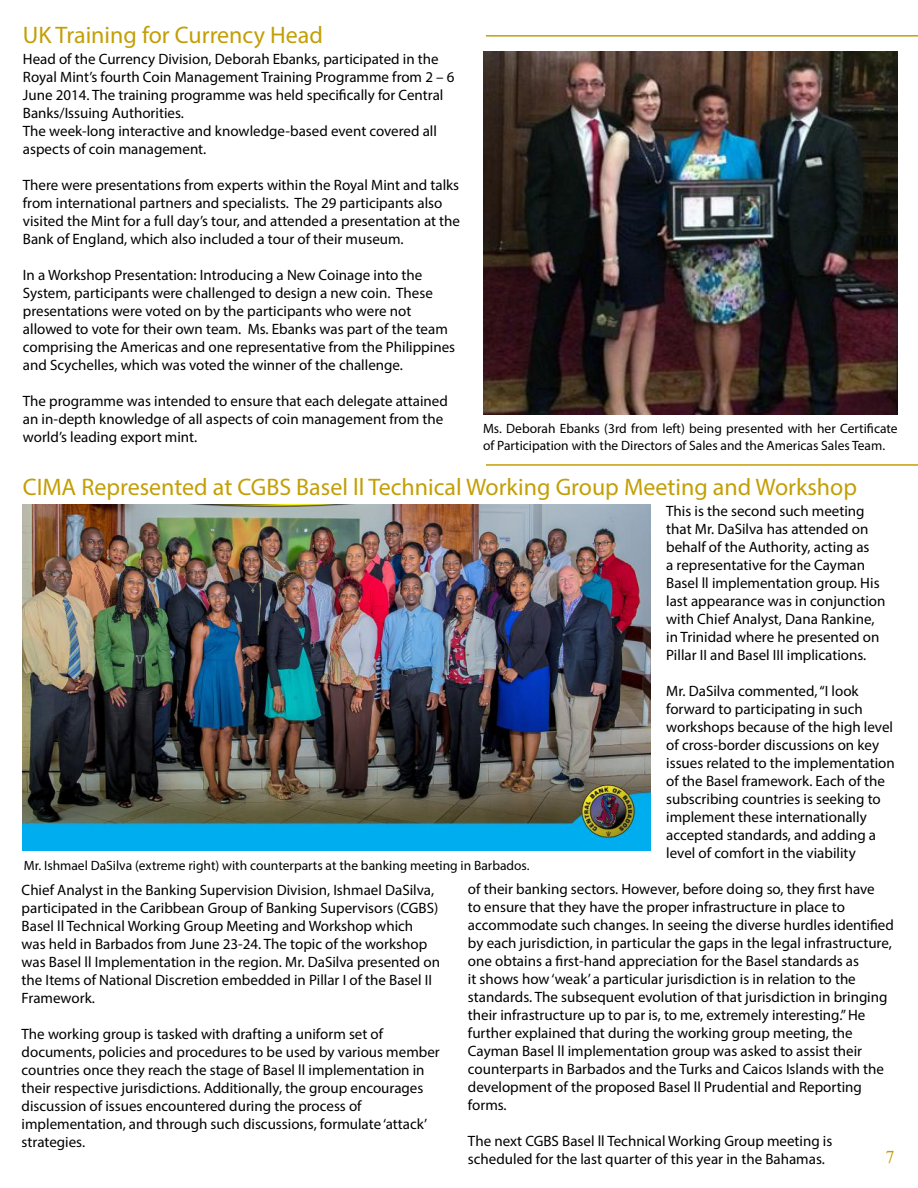
<style>
.page{position:relative;width:918px;height:1188px;background:#fff}
.page>*{position:absolute;margin:0;border:0;box-sizing:border-box;transform-origin:0 0}
.t1{font:24px "Myriad Pro";color:#c39f06}
.t2{font:18px "Times New Roman";color:#c39f06}
.t3{font:15px/18px "Myriad Pro";color:#000}
.t4{font:13.5px/16.2px "Myriad Pro";color:#000}
</style>
<div class="page">
<hr style="left:486px;top:35px;width:432px;height:2px;background:#c39f06">
<hr style="left:486px;top:464px;width:432px;height:2px;background:#c39f06">
<img style="left:484px;top:52px;width:414px;height:363px">
<img style="left:22px;top:505px;width:628px;height:345px">
<h1 class="t1" style="left:23px;top:20px;width:302px">UK Training for Currency Head</h1>
<p class="t3" style="left:23px;top:50px;width:433px">Head of the Currency Division, Deborah Ebanks, participated in the Royal Mint’s fourth Coin Management Training Programme from 2 – 6<br>June 2014. The training programme was held specifically for Central Banks/Issuing Authorities.<br>The week-long interactive and knowledge-based event covered all aspects of coin management.</p>
<p class="t3" style="left:23px;top:176px;width:439px">There were presentations from experts within the Royal Mint and talks from international partners and specialists. The 29 participants also visited the Mint for a full day’s tour, and attended a presentation at the Bank of England, which also included a tour of their museum.</p>
<p class="t3" style="left:23px;top:266px;width:434px">In a Workshop Presentation: Introducing a New Coinage into the System, participants were challenged to design a new coin. These presentations were voted on by the participants who were not allowed to vote for their own team. Ms. Ebanks was part of the team comprising the Americas and one representative from the Philippines and Scychelles, which was voted the winner of the challenge.</p>
<p class="t3" style="left:23px;top:392px;width:427px">The programme was intended to ensure that each delegate attained an in-depth knowledge of all aspects of coin management from the world’s leading export mint.</p>
<h1 class="t1" style="left:23px;top:473px;width:836px">CIMA Represented at CGBS Basel ll Technical Working Group Meeting and Workshop</h1>
<p class="t4" style="left:483px;top:421px;width:416px">Ms. Deborah Ebanks (3rd from left) being presented with her Certificate of Participation with the Directors of Sales and the Americas Sales Team.</p>
<p class="t3" style="left:666px;top:502px;width:221px">This is the second such meeting that Mr. DaSilva has attended on behalf of the Authority, acting as<br>a representative for the Cayman Basel ll implementation group. His last appearance was in conjunction with Chief Analyst, Dana Rankine, in Trinidad where he presented on Pillar II and Basel III implications.</p>
<p class="t3" style="left:666px;top:682px;width:230px">Mr. DaSilva commented, “I look forward to participating in such workshops because of the high level of cross-border discussions on key issues related to the implementation of the Basel framework. Each of the subscribing countries is seeking to implement these internationally accepted standards, and adding a level of comfort in the viability</p>
<p class="t3" style="left:468px;top:880px;width:427px">of their banking sectors. However, before doing so, they first have<br>to ensure that they have the proper infrastructure in place to accommodate such changes. In seeing the diverse hurdles identified by each jurisdiction, in particular the gaps in the legal infrastructure, one obtains a first-hand appreciation for the Basel standards as<br>it shows how ‘weak’ a particular jurisdiction is in relation to the standards. The subsequent evolution of that jurisdiction in bringing their infrastructure up to par is, to me, extremely interesting.” He further explained that during the working group meeting, the Cayman Basel ll implementation group was asked to assist their counterparts in Barbados and the Turks and Caicos Islands with the development of the proposed Basel ll Prudential and Reporting forms.</p>
<p class="t3" style="left:468px;top:1132px;width:366px">The next CGBS Basel ll Technical Working Group meeting is scheduled for the last quarter of this year in the Bahamas.</p>
<p class="t4" style="left:24px;top:857px;width:507px">Mr. Ishmael DaSilva (extreme right) with counterparts at the banking meeting in Barbados.</p>
<p class="t3" style="left:22px;top:881px;width:420px">Chief Analyst in the Banking Supervision Division, Ishmael DaSilva, participated in the Caribbean Group of Banking Supervisors (CGBS)<br>Basel ll Technical Working Group Meeting and Workshop which was held in Barbados from June 23-24. The topic of the workshop was Basel ll Implementation in the region. Mr. DaSilva presented on the Items of National Discretion embedded in Pillar I of the Basel II Framework.</p>
<p class="t3" style="left:22px;top:1025px;width:420px">The working group is tasked with drafting a uniform set of documents, policies and procedures to be used by various member countries once they reach the stage of Basel ll implementation in their respective jurisdictions. Additionally, the group encourages discussion of issues encountered during the process of implementation, and through such discussions, formulate ‘attack’ strategies.</p>
<p class="t2" style="left:886px;top:1144px;width:10px">7</p>
</div>
